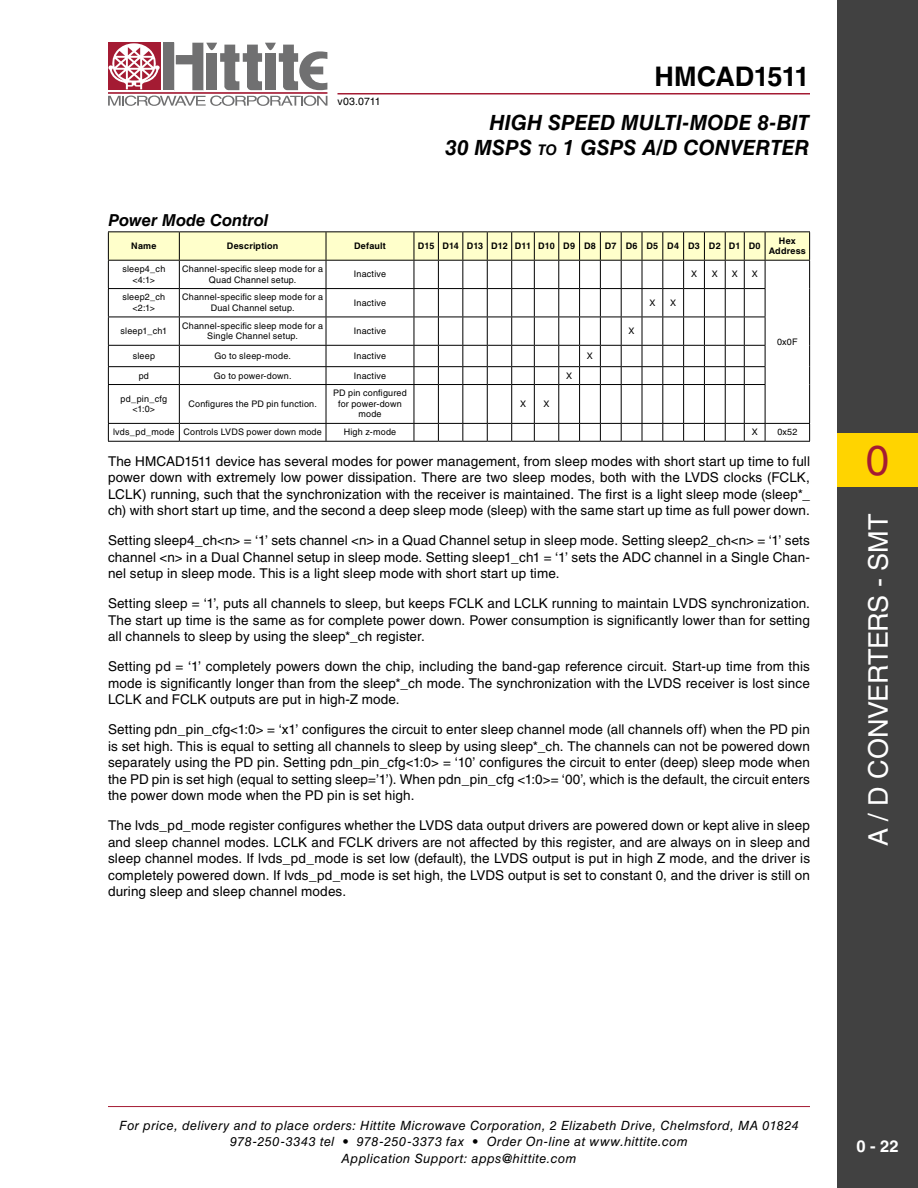
<style>
.page{position:relative;width:918px;height:1188px;background:#fff}
.page>*{position:absolute;margin:0;border:0;box-sizing:border-box;transform-origin:0 0}
.t1{font:42px "Helvetica LT Std";color:#a41b33}
.t2{font:27px "Helvetica LT Std";letter-spacing:-.015em;color:#fff}
.t3{font:700 27px "Helvetica LT Std";letter-spacing:-.02em;color:#000}
.t4{font:italic 700 21px/25.2px "Helvetica LT Std";color:#000;text-align:right}
.t5{font:italic 700 16.5px "Helvetica LT Std";color:#000}
.t6{font:700 16.5px "Helvetica LT Std";color:#fff}
.t7{font:13.5px/16.5px "Helvetica LT Std";letter-spacing:.01em;color:#000;text-align:justify}
.t8{font:italic 12.75px/16.5px "Helvetica LT Std";letter-spacing:.035em;color:#000;text-align:center}
.t9{font:10.5px "Helvetica LT Std";letter-spacing:-.01em;color:#000}
.t10{font:9px/10.5px "Helvetica LT Std";letter-spacing:.02em;color:#000;text-align:center}
.t11{font:700 9px/10.5px "Helvetica LT Std";letter-spacing:.02em;color:#000;text-align:center}
.s1{font-size:14.7px}
</style>
<div class="page">
<hr style="left:108px;top:1106px;width:702px;height:1px;background:#a41b33">
<div style="left:837px;top:0;width:81px;height:1188px;background:#414141"></div>
<div style="left:837px;top:433px;width:81px;height:54px;background:#ffd400"></div>
<div style="left:163px;top:43px;width:11px;height:47px;background:#707071"></div>
<div style="left:108px;top:43px;width:52px;height:47px;background:#a41b33"></div>
<hr style="left:108px;top:92px;width:219px;height:2px;background:#a41b33">
<svg style="left:176px;top:43px;width:151px;height:47px"></svg>
<svg style="left:108px;top:96px;width:219px;height:10px"></svg>
<svg style="left:108px;top:43px;width:52px;height:46px"></svg>
<hr style="left:338px;top:93px;width:472px;height:1px;background:#a41b33">
<hr style="left:809px;top:385px;width:1px;height:38px;background:#000">
<hr style="left:108px;top:385px;width:1px;height:38px;background:#000">
<hr style="left:179px;top:385px;width:1px;height:38px;background:#000">
<hr style="left:326px;top:385px;width:1px;height:38px;background:#000">
<hr style="left:414px;top:385px;width:1px;height:38px;background:#000">
<hr style="left:438px;top:385px;width:1px;height:38px;background:#000">
<hr style="left:462px;top:385px;width:1px;height:38px;background:#000">
<hr style="left:487px;top:385px;width:1px;height:38px;background:#000">
<hr style="left:511px;top:385px;width:1px;height:38px;background:#000">
<hr style="left:534px;top:385px;width:1px;height:38px;background:#000">
<hr style="left:558px;top:385px;width:1px;height:38px;background:#000">
<hr style="left:579px;top:385px;width:1px;height:38px;background:#000">
<hr style="left:600px;top:385px;width:1px;height:38px;background:#000">
<hr style="left:621px;top:385px;width:1px;height:38px;background:#000">
<hr style="left:642px;top:385px;width:1px;height:38px;background:#000">
<hr style="left:662px;top:385px;width:1px;height:38px;background:#000">
<hr style="left:683px;top:385px;width:1px;height:38px;background:#000">
<hr style="left:704px;top:385px;width:1px;height:38px;background:#000">
<hr style="left:725px;top:385px;width:1px;height:38px;background:#000">
<svg style="left:108px;top:231px;width:702px;height:154px"></svg>
<hr style="left:744px;top:385px;width:1px;height:38px;background:#000">
<hr style="left:765px;top:385px;width:1px;height:38px;background:#000">
<hr style="left:108px;top:423px;width:71px;height:1px;background:#000">
<svg style="left:108px;top:424px;width:1px;height:17px"></svg>
<hr style="left:179px;top:423px;width:147px;height:1px;background:#000">
<svg style="left:179px;top:424px;width:1px;height:17px"></svg>
<hr style="left:326px;top:423px;width:88px;height:1px;background:#000">
<svg style="left:326px;top:424px;width:1px;height:17px"></svg>
<hr style="left:765px;top:423px;width:45px;height:1px;background:#000">
<svg style="left:809px;top:424px;width:1px;height:17px"></svg>
<hr style="left:108px;top:441px;width:71px;height:1px;background:#000">
<hr style="left:179px;top:441px;width:147px;height:1px;background:#000">
<hr style="left:326px;top:441px;width:88px;height:1px;background:#000">
<svg style="left:414px;top:423px;width:352px;height:19px"></svg>
<hr style="left:765px;top:441px;width:45px;height:1px;background:#000">
<p class="t9" style="left:338px;top:95px;width:44px">v03.0711</p>
<h2 class="t3" style="left:655px;top:60px;width:157px">HMCAD1511</h2>
<h3 class="t4" style="left:445px;top:109px;width:366px">HIGH SPEED MULTI-MODE 8-BIT<br>30 MSPS <span class="s1">to</span> 1 GSPS A/D CONVERTER</h3>
<p class="t5" style="left:108px;top:210px;width:162px">POWER MODE CONTROL</p>
<p class="t11" style="left:131px;top:240px;width:27px">Name</p>
<p class="t11" style="left:227px;top:240px;width:53px">Description</p>
<p class="t11" style="left:354px;top:240px;width:33px">Default</p>
<p class="t11" style="left:418px;top:240px;width:344px">D15 D14 D13 D12 D11 D10 D9 D8 D7 D6 D5 D4 D3 D2 D1 D0</p>
<p class="t11" style="left:769px;top:235px;width:39px">Hex<br>Address</p>
<p class="t10" style="left:122px;top:264px;width:44px">sleep4_ch &lt;4:1&gt;</p>
<p class="t10" style="left:182px;top:264px;width:142px">Channel-specific sleep mode for a<br>Quad Channel setup.</p>
<p class="t10" style="left:354px;top:269px;width:34px">Inactive</p>
<p class="t10" style="left:691px;top:269px;width:8px">X</p>
<p class="t10" style="left:712px;top:269px;width:8px">X</p>
<p class="t10" style="left:732px;top:269px;width:8px">X</p>
<p class="t10" style="left:752px;top:269px;width:8px">X</p>
<p class="t10" style="left:122px;top:292px;width:44px">sleep2_ch &lt;2:1&gt;</p>
<p class="t10" style="left:182px;top:292px;width:142px">Channel-specific sleep mode for a<br>Dual Channel setup.</p>
<p class="t10" style="left:354px;top:297px;width:34px">Inactive</p>
<p class="t10" style="left:649px;top:297px;width:8px">X</p>
<p class="t10" style="left:670px;top:297px;width:8px">X</p>
<p class="t10" style="left:121px;top:326px;width:48px">sleep1_ch1</p>
<p class="t10" style="left:182px;top:320px;width:142px">Channel-specific sleep mode for a<br>Single Channel setup.</p>
<p class="t10" style="left:354px;top:326px;width:34px">Inactive</p>
<p class="t10" style="left:629px;top:326px;width:8px">X</p>
<p class="t10" style="left:133px;top:351px;width:24px">sleep</p>
<p class="t10" style="left:214px;top:351px;width:78px">Go to sleep-mode.</p>
<p class="t10" style="left:354px;top:351px;width:34px">Inactive</p>
<p class="t10" style="left:587px;top:351px;width:8px">X</p>
<p class="t10" style="left:139px;top:370px;width:12px">pd</p>
<p class="t10" style="left:214px;top:370px;width:79px">Go to power-down.</p>
<p class="t10" style="left:354px;top:370px;width:34px">Inactive</p>
<p class="t10" style="left:566px;top:370px;width:8px">X</p>
<p class="t10" style="left:121px;top:393px;width:48px">pd_pin_cfg &lt;1:0&gt;</p>
<p class="t10" style="left:188px;top:398px;width:130px">Configures the PD pin function.</p>
<p class="t10" style="left:333px;top:388px;width:75px">PD pin configured for power-down mode</p>
<p class="t10" style="left:520px;top:398px;width:8px">X</p>
<p class="t10" style="left:544px;top:398px;width:8px">X</p>
<p class="t10" style="left:113px;top:427px;width:210px">lvds_pd_mode Controls LVDS power down mode</p>
<p class="t10" style="left:344px;top:427px;width:54px">High z-mode</p>
<p class="t10" style="left:752px;top:427px;width:8px">X</p>
<p class="t10" style="left:777px;top:427px;width:21px">0x52</p>
<p class="t7" style="left:108px;top:453px;width:704px">The HMCAD1511 device has several modes for power management, from sleep modes with short start up time to full power down with extremely low power dissipation. There are two sleep modes, both with the LVDS clocks (FCLK, LCLK) running, such that the synchronization with the receiver is maintained. The first is a light sleep mode (sleep*_ ch) with short start up time, and the second a deep sleep mode (sleep) with the same start up time as full power down.</p>
<p class="t7" style="left:108px;top:532px;width:703px">Setting sleep4_ch&lt;n&gt; = ‘1’ sets channel &lt;n&gt; in a Quad Channel setup in sleep mode. Setting sleep2_ch&lt;n&gt; = ‘1’ sets channel &lt;n&gt; in a Dual Channel setup in sleep mode. Setting sleep1_ch1 = ‘1’ sets the ADC channel in a Single Chan&shy;nel setup in sleep mode. This is a light sleep mode with short start up time.</p>
<p class="t7" style="left:108px;top:595px;width:704px">Setting sleep = ‘1’, puts all channels to sleep, but keeps FCLK and LCLK running to maintain LVDS synchronization.<br>The start up time is the same as for complete power down. Power consumption is significantly lower than for setting all channels to sleep by using the sleep*_ch register.</p>
<p class="t7" style="left:108px;top:658px;width:704px">Setting pd = ‘1’ completely powers down the chip, including the band-gap reference circuit. Start-up time from this mode is significantly longer than from the sleep*_ch mode. The synchronization with the LVDS receiver is lost since LCLK and FCLK outputs are put in high-Z mode.</p>
<p class="t7" style="left:108px;top:721px;width:703px">Setting pdn_pin_cfg&lt;1:0&gt; = ‘x1’ configures the circuit to enter sleep channel mode (all channels off) when the PD pin is set high. This is equal to setting all channels to sleep by using sleep*_ch. The channels can not be powered down separately using the PD pin. Setting pdn_pin_cfg&lt;1:0&gt; = ‘10’ configures the circuit to enter (deep) sleep mode when the PD pin is set high (equal to setting sleep=’1’). When pdn_pin_cfg &lt;1:0&gt;= ‘00’, which is the default, the circuit enters the power down mode when the PD pin is set high.</p>
<p class="t7" style="left:108px;top:817px;width:704px">The lvds_pd_mode register configures whether the LVDS data output drivers are powered down or kept alive in sleep and sleep channel modes. LCLK and FCLK drivers are not affected by this register, and are always on in sleep and sleep channel modes. If lvds_pd_mode is set low (default), the LVDS output is put in high Z mode, and the driver is completely powered down. If lvds_pd_mode is set high, the LVDS output is set to constant 0, and the driver is still on during sleep and sleep channel modes.</p>
<p class="t10" style="left:777px;top:336px;width:22px">0x0F</p>
<h1 class="t1" style="left:866px;top:436px;width:25px">0</h1>
<h2 class="t2" style="left:863px;top:846px;width:333px;rotate:-90deg">A / D Converters - SMT</h2>
<p class="t8" style="left:119px;top:1117px;width:681px">For price, delivery and to place orders: Hittite Microwave Corporation, 2 Elizabeth Drive, Chelmsford, MA 01824<br>978-250-3343 tel • 978-250-3373 fax • Order On-line at www.hittite.com<br>Application Support: apps@hittite.com</p>
<p class="t6" style="left:856px;top:1136px;width:44px">0 - 22</p>
</div>
